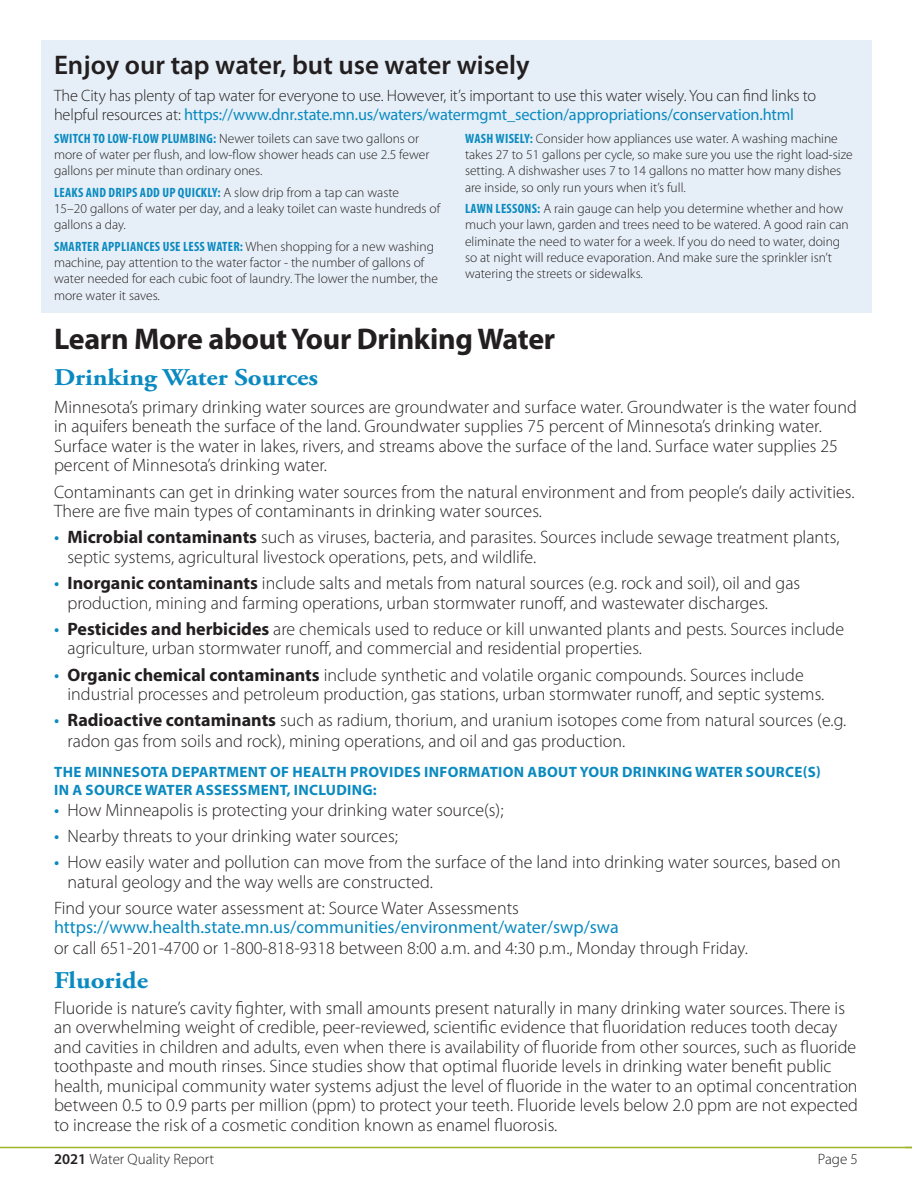
<style>
.page{position:relative;width:912px;height:1188px;background:#fff}
.page>*{position:absolute;margin:0;border:0;box-sizing:border-box;transform-origin:0 0}
.Graph_Head{font:700 30px "Myriad Pro";letter-spacing:-.01em;color:#231f20}
.t1{font:600 27px "Myriad Pro";color:#231f20}
.t2{font:700 24px "Adobe Garamond Pro";color:#0a8ac0;scale:1.12 1}
.t3{font:300 18px/19.5px "Myriad Pro";color:#231f20}
.t4{font:300 16.5px/19.5px "Myriad Pro";letter-spacing:-.01em;color:#231f20}
.Sub_Head{font:700 15px/18px "Myriad Pro";letter-spacing:.02em;color:#0a8ac0}
.t5{font:300 15px "Myriad Pro";color:#231f20}
.Abreviations{font:300 13.5px/16.2px "Myriad Pro";color:#231f20}
.s1{font-weight:400;color:#0a8ac0}
.s2{font-weight:700;font-stretch:condensed;color:#0a8ac0}
.s3{font-weight:700}
.s4{font-weight:600}
</style>
<div class="page">
<hr style="left:0;top:1147px;width:911px;height:1px;background:#a0b427">
<div style="left:40px;top:40px;width:831px;height:273px;background:#e6eff7"></div>
<p class="t1" style="left:54px;top:48px;width:477px">Enjoy our tap water, but use water wisely</p>
<p class="t4" style="left:54px;top:85px;width:763px">The City has plenty of tap water for everyone to use. However, it’s important to use this water wisely. You can find links to helpful resources at: <span class="s1">https://www.dnr.state.mn.us/waters/watermgmt_section/appropriations/conservation.html</span></p>
<p class="Abreviations" style="left:54px;top:130px;width:377px"><span class="s2">SWITCH TO LOW-FLOW PLUMBING:</span> Newer toilets can save two gallons or more of water per flush, and low-flow shower heads can use 2.5 fewer gallons per minute than ordinary ones.</p>
<p class="Abreviations" style="left:54px;top:184px;width:387px"><span class="s2">LEAKS AND DRIPS ADD UP QUICKLY:</span> A slow drip from a tap can waste<br>15–20 gallons of water per day, and a leaky toilet can waste hundreds of gallons a day.</p>
<p class="Abreviations" style="left:54px;top:238px;width:385px"><span class="s2">SMARTER APPLIANCES USE LESS WATER:</span> When shopping for a new washing machine, pay attention to the water factor - the number of gallons of water needed for each cubic foot of laundry. The lower the number, the more water it saves.</p>
<p class="Abreviations" style="left:465px;top:130px;width:389px"><span class="s2">WASH WISELY:</span> Consider how appliances use water. A washing machine takes 27 to 51 gallons per cycle, so make sure you use the right load-size setting. A dishwasher uses 7 to 14 gallons no matter how many dishes are inside, so only run yours when it’s full.</p>
<p class="Abreviations" style="left:465px;top:200px;width:385px"><span class="s2">LAWN LESSONS:</span> A rain gauge can help you determine whether and how much your lawn, garden and trees need to be watered. A good rain can eliminate the need to water for a week. If you do need to water, doing so at night will reduce evaporation. And make sure the sprinkler isn’t watering the streets or sidewalks.</p>
<p class="Graph_Head" style="left:54px;top:320px;width:502px">Learn More about Your Drinking Water</p>
<p class="t2" style="left:54px;top:364px;width:237px">Drinking Water Sources</p>
<p class="t3" style="left:54px;top:397px;width:804px">Minnesota’s primary drinking water sources are groundwater and surface water. Groundwater is the water found in aquifers beneath the surface of the land. Groundwater supplies 75 percent of Minnesota’s drinking water.<br>Surface water is the water in lakes, rivers, and streams above the surface of the land. Surface water supplies 25 percent of Minnesota’s drinking water.</p>
<p class="t3" style="left:54px;top:482px;width:801px">Contaminants can get in drinking water sources from the natural environment and from people’s daily activities.<br>There are five main types of contaminants in drinking water sources.</p>
<p class="t3" style="left:68px;top:528px;width:773px;text-indent:-14px"><span class="s2">•</span> <span class="s3">Microbial contaminants</span> such as viruses, bacteria, and parasites. Sources include sewage treatment plants, septic systems, agricultural livestock operations, pets, and wildlife.</p>
<p class="t3" style="left:68px;top:573px;width:734px;text-indent:-14px"><span class="s2">•</span> <span class="s3">Inorganic contaminants</span> include salts and metals from natural sources (e.g. rock and soil), oil and gas production, mining and farming operations, urban stormwater runoff, and wastewater discharges.</p>
<p class="t3" style="left:68px;top:619px;width:777px;text-indent:-14px"><span class="s2">•</span> <span class="s3">Pesticides and herbicides</span> are chemicals used to reduce or kill unwanted plants and pests. Sources include agriculture, urban stormwater runoff, and commercial and residential properties.</p>
<p class="t3" style="left:68px;top:665px;width:758px;text-indent:-14px"><span class="s2">•</span> <span class="s3">Organic chemical contaminants</span> include synthetic and volatile organic compounds. Sources include industrial processes and petroleum production, gas stations, urban stormwater runoff, and septic systems.</p>
<p class="t3" style="left:68px;top:710px;width:780px;line-height:21px;text-indent:-14px"><span class="s2">•</span> <span class="s3">Radioactive contaminants</span> such as radium, thorium, and uranium isotopes come from natural sources (e.g. radon gas from soils and rock), mining operations, and oil and gas production.</p>
<p class="Sub_Head" style="left:54px;top:762px;width:767px">THE MINNESOTA DEPARTMENT OF HEALTH PROVIDES INFORMATION ABOUT YOUR DRINKING WATER SOURCE(S)<br>IN A SOURCE WATER ASSESSMENT, INCLUDING:</p>
<p class="t3" style="left:54px;top:800px;width:451px"><span class="s2">•</span> How Minneapolis is protecting your drinking water source(s);</p>
<p class="t3" style="left:54px;top:826px;width:345px"><span class="s2">•</span> Nearby threats to your drinking water sources;</p>
<p class="t3" style="left:68px;top:852px;width:774px;text-indent:-14px"><span class="s2">•</span> How easily water and pollution can move from the surface of the land into drinking water sources, based on natural geology and the way wells are constructed.</p>
<p class="t3" style="left:54px;top:897px;width:695px;line-height:20.2px">Find your source water assessment at: Source Water Assessments <span class="s1">https://www.health.state.mn.us/communities/environment/water/swp/swa<br></span>or call 651-201-4700 or 1-800-818-9318 between 8:00 a.m. and 4:30 p.m., Monday through Friday.</p>
<p class="t2" style="left:54px;top:966px;width:85px">Fluoride</p>
<p class="t3" style="left:54px;top:998px;width:805px">Fluoride is nature’s cavity fighter, with small amounts present naturally in many drinking water sources. There is an overwhelming weight of credible, peer-reviewed, scientific evidence that fluoridation reduces tooth decay and cavities in children and adults, even when there is availability of fluoride from other sources, such as fluoride toothpaste and mouth rinses. Since studies show that optimal fluoride levels in drinking water benefit public health, municipal community water systems adjust the level of fluoride in the water to an optimal concentration between 0.5 to 0.9 parts per million (ppm) to protect your teeth. Fluoride levels below 2.0 ppm are not expected to increase the risk of a cosmetic condition known as enamel fluorosis.</p>
<p class="t5" style="left:54px;top:1150px;width:162px"><span class="s4">2021</span> Water Quality Report</p>
<p class="t5" style="left:817px;top:1150px;width:41px">Page 5</p>
</div>
